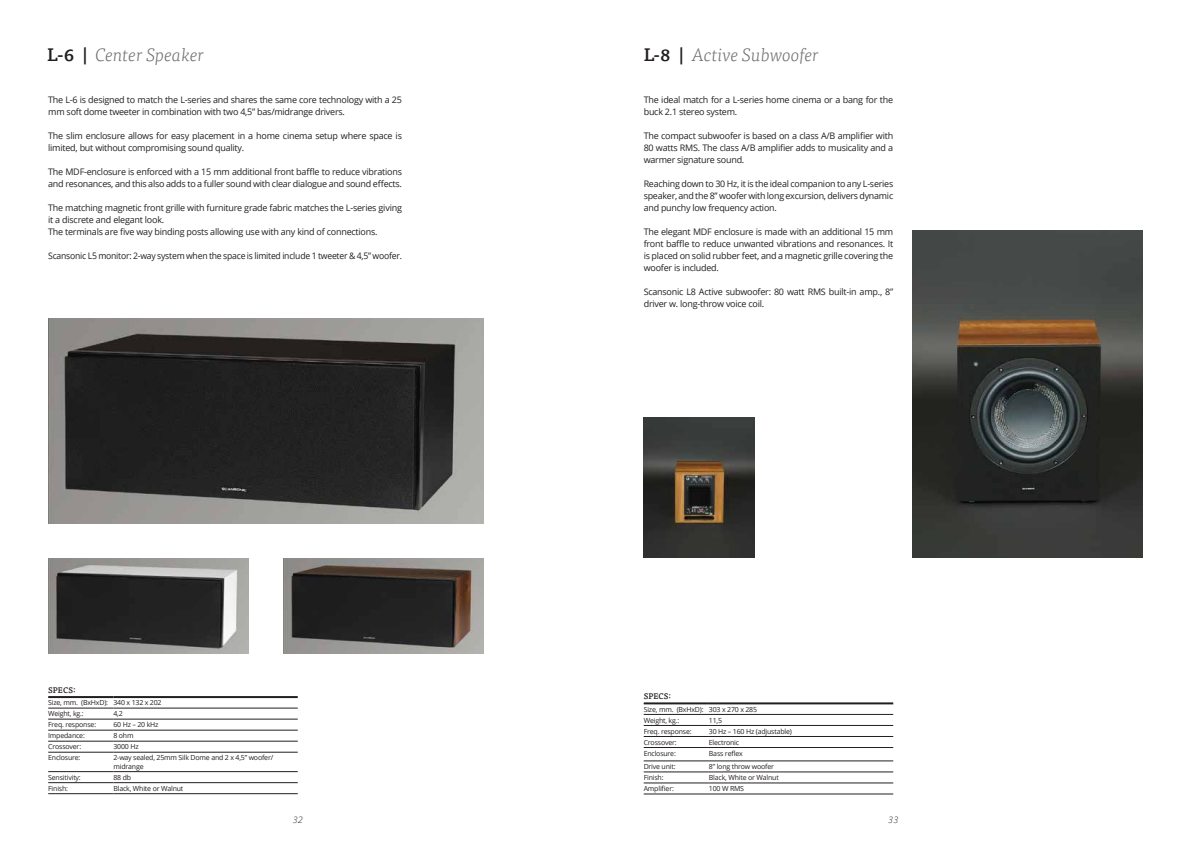
<style>
.page{position:relative;width:1191px;height:842px;background:#fff}
.page>*{position:absolute;margin:0;border:0;box-sizing:border-box;transform-origin:0 0}
.t1{font:italic 300 18px "Tisa Pro";letter-spacing:-.005em;color:#6c6d70}
.t2{font:9px/12px "Open Sans";letter-spacing:-.025em;color:#231f20}
.t3{font:9px "Open Sans";letter-spacing:-.025em;color:#231f20;scale:.96 1}
.t4{font:italic 300 9px "Open Sans";color:#231f20}
.t5{font:500 8px "Tisa Pro";letter-spacing:.01em;color:#231f20}
.t6{font:7px/11px "Open Sans";letter-spacing:-.025em;color:#231f20}
.s1{font-weight:500;font-style:normal;color:#231f20}
</style>
<div class="page">
<hr style="left:48px;top:708px;width:65px;height:1px;background:#231f20">
<hr style="left:113px;top:708px;width:185px;height:1px;background:#231f20">
<hr style="left:48px;top:719px;width:65px;height:1px;background:#231f20">
<hr style="left:113px;top:719px;width:185px;height:1px;background:#231f20">
<hr style="left:48px;top:730px;width:65px;height:1px;background:#231f20">
<hr style="left:113px;top:730px;width:185px;height:1px;background:#231f20">
<hr style="left:48px;top:741px;width:65px;height:1px;background:#231f20">
<hr style="left:113px;top:741px;width:185px;height:1px;background:#231f20">
<hr style="left:48px;top:752px;width:65px;height:1px;background:#231f20">
<hr style="left:113px;top:752px;width:185px;height:1px;background:#231f20">
<hr style="left:48px;top:771px;width:65px;height:1px;background:#231f20">
<hr style="left:113px;top:771px;width:185px;height:1px;background:#231f20">
<hr style="left:48px;top:782px;width:65px;height:1px;background:#231f20">
<hr style="left:113px;top:782px;width:185px;height:1px;background:#231f20">
<hr style="left:48px;top:793px;width:65px;height:1px;background:#231f20">
<hr style="left:113px;top:793px;width:185px;height:1px;background:#231f20">
<hr style="left:48px;top:696px;width:65px;height:2px;background:#231f20">
<hr style="left:113px;top:696px;width:185px;height:2px;background:#231f20">
<img style="left:48px;top:318px;width:435px;height:205px">
<img style="left:283px;top:559px;width:200px;height:94px">
<img style="left:48px;top:559px;width:200px;height:94px">
<img style="left:643px;top:417px;width:111px;height:141px">
<hr style="left:643px;top:714px;width:66px;height:1px;background:#231f20">
<hr style="left:709px;top:714px;width:184px;height:1px;background:#231f20">
<hr style="left:643px;top:725px;width:66px;height:1px;background:#231f20">
<hr style="left:709px;top:725px;width:184px;height:1px;background:#231f20">
<hr style="left:643px;top:736px;width:66px;height:1px;background:#231f20">
<hr style="left:709px;top:736px;width:184px;height:1px;background:#231f20">
<hr style="left:643px;top:747px;width:66px;height:1px;background:#231f20">
<hr style="left:709px;top:747px;width:184px;height:1px;background:#231f20">
<hr style="left:643px;top:761px;width:66px;height:1px;background:#231f20">
<hr style="left:709px;top:761px;width:184px;height:1px;background:#231f20">
<hr style="left:643px;top:772px;width:66px;height:1px;background:#231f20">
<hr style="left:709px;top:772px;width:184px;height:1px;background:#231f20">
<hr style="left:643px;top:783px;width:66px;height:1px;background:#231f20">
<hr style="left:709px;top:783px;width:184px;height:1px;background:#231f20">
<hr style="left:643px;top:794px;width:66px;height:1px;background:#231f20">
<hr style="left:709px;top:794px;width:184px;height:1px;background:#231f20">
<hr style="left:643px;top:702px;width:66px;height:2px;background:#231f20">
<hr style="left:709px;top:702px;width:184px;height:2px;background:#231f20">
<img style="left:912px;top:231px;width:230px;height:327px">
<h1 class="t1" style="left:47px;top:43px;width:158px"><span class="s1">L-6 |</span> Center Speaker</h1>
<p class="t2" style="left:48px;top:94px;width:355px">The L-6 is designed to match the L-series and shares the same core technology with a 25 mm soft dome tweeter in combination with two 4,5” bas/midrange drivers.</p>
<p class="t2" style="left:48px;top:130px;width:355px">The slim enclosure allows for easy placement in a home cinema setup where space is limited, but without compromising sound quality.</p>
<p class="t2" style="left:48px;top:166px;width:355px">The MDF-enclosure is enforced with a 15 mm additional front baffle to reduce vibrations and resonances, and this also adds to a fuller sound with clear dialogue and sound effects.</p>
<p class="t2" style="left:48px;top:202px;width:355px">The matching magnetic front grille with furniture grade fabric matches the L-series giving it a discrete and elegant look.<br>The terminals are five way binding posts allowing use with any kind of connections.</p>
<p class="t3" style="left:48px;top:250px;width:370px">Scansonic L5 monitor: 2-way system when the space is limited include 1 tweeter &amp; 4,5” woofer.</p>
<p class="t5" style="left:48px;top:684px;width:29px">SPECS:</p>
<p class="t6" style="left:48px;top:697px;width:115px">Size, mm. (BxHxD): 340 x 132 x 202<br>Weight, kg.:</p>
<p class="t6" style="left:113px;top:708px;width:11px">4,2</p>
<p class="t6" style="left:48px;top:719px;width:49px">Freq. response:</p>
<p class="t6" style="left:113px;top:719px;width:47px">60 Hz – 20 kHz</p>
<p class="t6" style="left:48px;top:730px;width:38px">Impedance:</p>
<p class="t6" style="left:113px;top:730px;width:22px">8 ohm</p>
<p class="t6" style="left:48px;top:741px;width:34px">Crossover:</p>
<p class="t6" style="left:113px;top:741px;width:27px">3000 Hz</p>
<p class="t6" style="left:48px;top:752px;width:34px">Enclosure:</p>
<p class="t6" style="left:113px;top:753px;width:161px;line-height:8.4px">2-way sealed, 25mm Silk Dome and 2 x 4,5” woofer/ midrange</p>
<p class="t6" style="left:48px;top:772px;width:34px">Sensitivity:</p>
<p class="t6" style="left:113px;top:772px;width:19px">88 db</p>
<p class="t6" style="left:48px;top:783px;width:21px">Finish:</p>
<p class="t6" style="left:113px;top:783px;width:71px">Black, White or Walnut</p>
<h1 class="t1" style="left:643px;top:43px;width:177px"><span class="s1">L-8 |</span> Active Subwoofer</h1>
<p class="t2" style="left:643px;top:94px;width:251px">The ideal match for a L-series home cinema or a bang for the buck 2.1 stereo system.</p>
<p class="t2" style="left:643px;top:130px;width:251px;text-align:justify">The compact subwoofer is based on a class A/B amplifier with 80 watts RMS. The class A/B amplifier adds to musicality and a warmer signature sound.</p>
<p class="t2" style="left:643px;top:178px;width:251px;text-align:justify">Reaching down to 30 Hz, it is the ideal companion to any L-series speaker, and the 8” woofer with long excursion, delivers dynamic and punchy low frequency action.</p>
<p class="t2" style="left:643px;top:226px;width:251px;text-align:justify">The elegant MDF enclosure is made with an additional 15 mm front baffle to reduce unwanted vibrations and resonances. It is placed on solid rubber feet, and a magnetic grille covering the woofer is included.</p>
<p class="t2" style="left:643px;top:286px;width:251px">Scansonic L8 Active subwoofer: 80 watt RMS built-in amp., 8” driver w. long-throw voice coil.</p>
<p class="t5" style="left:643px;top:690px;width:29px">SPECS:</p>
<p class="t6" style="left:643px;top:703px;width:115px">Size, mm. (BxHxD): 303 x 270 x 285<br>Weight, kg.:</p>
<p class="t6" style="left:709px;top:714px;width:15px">11,5</p>
<p class="t6" style="left:643px;top:725px;width:49px">Freq. response:</p>
<p class="t6" style="left:709px;top:725px;width:85px">30 Hz – 160 Hz (adjustable)</p>
<p class="t6" style="left:643px;top:736px;width:34px">Crossover:</p>
<p class="t6" style="left:709px;top:736px;width:32px">Electronic</p>
<p class="t6" style="left:643px;top:747px;width:34px">Enclosure:</p>
<p class="t6" style="left:709px;top:747px;width:35px">Bass reflex</p>
<p class="t6" style="left:643px;top:761px;width:33px">Drive unit:</p>
<p class="t6" style="left:709px;top:761px;width:67px">8” long throw woofer</p>
<p class="t6" style="left:643px;top:772px;width:21px">Finish:</p>
<p class="t6" style="left:709px;top:772px;width:71px">Black, White or Walnut</p>
<p class="t6" style="left:643px;top:783px;width:32px">Amplifier:</p>
<p class="t6" style="left:709px;top:783px;width:37px">100 W RMS</p>
<p class="t4" style="left:293px;top:814px;width:12px">32</p>
<p class="t4" style="left:888px;top:814px;width:12px">33</p>
</div>
